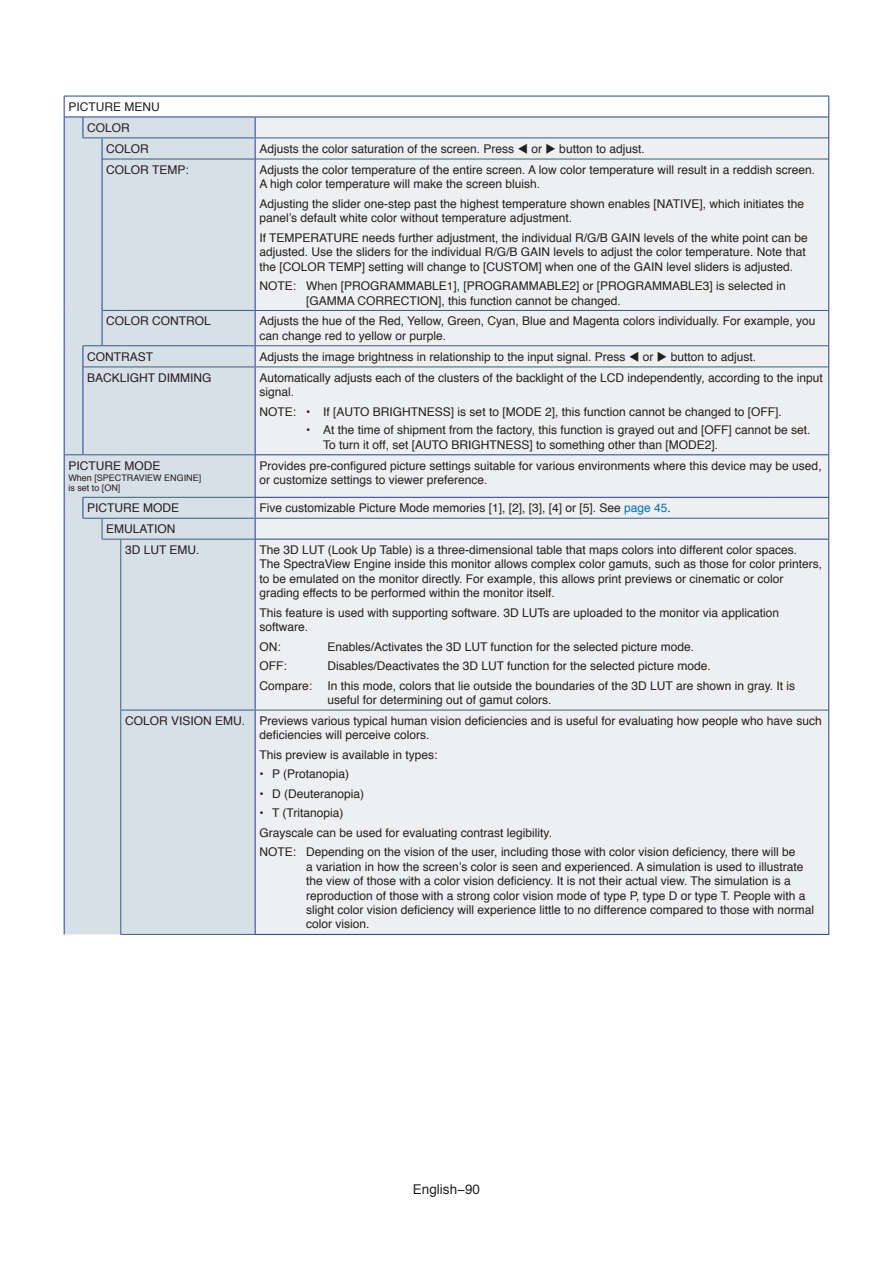
<style>
.page{position:relative;width:893px;height:1263px;background:#fff}
.page>*{position:absolute;margin:0;border:0;box-sizing:border-box;transform-origin:0 0}
.t1{font:13.5px "Helvetica";color:#231f20}
.t2{font:12px/14.4px "Helvetica";color:#231f20}
.t3{font:9px/10.8px "Helvetica";color:#231f20}
.s1{color:#0072bc}
</style>
<div class="page">
<div style="left:65px;top:118px;width:190px;height:816px;background:#d7dfe7"></div>
<div style="left:256px;top:118px;width:572px;height:816px;background:#edeff1"></div>
<hr style="left:121px;top:96px;width:134px;height:1px;background:#253f8e">
<hr style="left:255px;top:96px;width:520px;height:1px;background:#253f8e">
<hr style="left:775px;top:96px;width:54px;height:1px;background:#253f8e">
<hr style="left:121px;top:117px;width:134px;height:1px;background:#253f8e">
<hr style="left:255px;top:117px;width:520px;height:1px;background:#253f8e">
<hr style="left:775px;top:117px;width:54px;height:1px;background:#253f8e">
<svg style="left:828px;top:96px;width:1px;height:63px"></svg>
<hr style="left:828px;top:159px;width:1px;height:151px;background:#253f8e">
<hr style="left:828px;top:310px;width:1px;height:36px;background:#253f8e">
<svg style="left:828px;top:346px;width:1px;height:21px"></svg>
<hr style="left:828px;top:367px;width:1px;height:87px;background:#253f8e">
<hr style="left:255px;top:455px;width:1px;height:42px;background:#253f8e">
<hr style="left:828px;top:455px;width:1px;height:42px;background:#253f8e">
<hr style="left:255px;top:497px;width:520px;height:1px;background:#253f8e">
<hr style="left:775px;top:497px;width:54px;height:1px;background:#253f8e">
<svg style="left:828px;top:498px;width:1px;height:41px"></svg>
<hr style="left:255px;top:539px;width:520px;height:1px;background:#253f8e">
<hr style="left:775px;top:539px;width:54px;height:1px;background:#253f8e">
<hr style="left:828px;top:539px;width:1px;height:171px;background:#253f8e">
<hr style="left:828px;top:710px;width:1px;height:224px;background:#253f8e">
<hr style="left:255px;top:934px;width:520px;height:1px;background:#253f8e">
<hr style="left:775px;top:934px;width:54px;height:1px;background:#253f8e">
<hr style="left:64px;top:159px;width:1px;height:151px;background:#253f8e">
<hr style="left:64px;top:310px;width:1px;height:36px;background:#253f8e">
<svg style="left:64px;top:346px;width:1px;height:21px"></svg>
<svg style="left:255px;top:346px;width:1px;height:21px"></svg>
<hr style="left:64px;top:367px;width:1px;height:88px;background:#253f8e">
<hr style="left:83px;top:367px;width:1px;height:87px;background:#253f8e">
<hr style="left:255px;top:367px;width:1px;height:87px;background:#253f8e">
<hr style="left:64px;top:455px;width:1px;height:42px;background:#253f8e">
<svg style="left:255px;top:498px;width:1px;height:41px"></svg>
<svg style="left:64px;top:497px;width:1px;height:42px"></svg>
<hr style="left:64px;top:539px;width:1px;height:171px;background:#253f8e">
<hr style="left:255px;top:539px;width:1px;height:171px;background:#253f8e">
<hr style="left:64px;top:710px;width:1px;height:224px;background:#253f8e">
<hr style="left:255px;top:710px;width:1px;height:224px;background:#253f8e">
<hr style="left:121px;top:137px;width:134px;height:1px;background:#3d5d87">
<hr style="left:255px;top:137px;width:520px;height:1px;background:#3d5d87">
<hr style="left:775px;top:137px;width:53px;height:1px;background:#3d5d87">
<hr style="left:121px;top:159px;width:134px;height:1px;background:#3d5d87">
<hr style="left:255px;top:159px;width:520px;height:1px;background:#3d5d87">
<hr style="left:775px;top:159px;width:53px;height:1px;background:#3d5d87">
<svg style="left:103px;top:310px;width:18px;height:1px"></svg>
<hr style="left:121px;top:310px;width:134px;height:1px;background:#3d5d87">
<hr style="left:255px;top:310px;width:520px;height:1px;background:#3d5d87">
<hr style="left:775px;top:310px;width:53px;height:1px;background:#3d5d87">
<hr style="left:121px;top:345px;width:134px;height:1px;background:#3d5d87">
<hr style="left:121px;top:367px;width:134px;height:1px;background:#3d5d87">
<hr style="left:255px;top:367px;width:520px;height:1px;background:#3d5d87">
<hr style="left:775px;top:367px;width:53px;height:1px;background:#3d5d87">
<hr style="left:255px;top:518px;width:520px;height:1px;background:#3d5d87">
<hr style="left:775px;top:518px;width:53px;height:1px;background:#3d5d87">
<hr style="left:121px;top:539px;width:134px;height:1px;background:#3d5d87">
<hr style="left:120px;top:710px;width:135px;height:1px;background:#3d5d87">
<hr style="left:255px;top:710px;width:520px;height:1px;background:#3d5d87">
<hr style="left:775px;top:710px;width:53px;height:1px;background:#3d5d87">
<svg style="left:255px;top:117px;width:1px;height:42px"></svg>
<hr style="left:255px;top:159px;width:1px;height:151px;background:#253f8e">
<hr style="left:255px;top:310px;width:1px;height:35px;background:#253f8e">
<hr style="left:255px;top:345px;width:520px;height:1px;background:#3d5d87">
<hr style="left:775px;top:345px;width:53px;height:1px;background:#3d5d87">
<svg style="left:64px;top:96px;width:57px;height:64px"></svg>
<hr style="left:102px;top:159px;width:1px;height:151px;background:#253f8e">
<hr style="left:102px;top:310px;width:1px;height:35px;background:#253f8e">
<svg style="left:65px;top:454px;width:56px;height:1px"></svg>
<hr style="left:121px;top:454px;width:134px;height:1px;background:#3d5d87">
<hr style="left:255px;top:454px;width:520px;height:1px;background:#253f8e">
<hr style="left:775px;top:454px;width:54px;height:1px;background:#253f8e">
<hr style="left:121px;top:497px;width:134px;height:1px;background:#3d5d87">
<hr style="left:121px;top:518px;width:134px;height:1px;background:#3d5d87">
<hr style="left:120px;top:934px;width:135px;height:1px;background:#3d5d87">
<svg style="left:83px;top:497px;width:38px;height:43px;background:#cbd5e0"></svg>
<hr style="left:120px;top:539px;width:1px;height:171px;background:#3d5d87">
<hr style="left:120px;top:710px;width:1px;height:224px;background:#3d5d87">
<svg style="left:83px;top:345px;width:38px;height:23px"></svg>
<p class="t2" style="left:87px;top:97px;width:74px;line-height:20.9px;text-indent:-19px">PICTURE MENU<br>COLOR</p>
<p class="t2" style="left:106px;top:142px;width:44px">COLOR</p>
<p class="t2" style="left:259px;top:142px;width:387px">Adjusts the color saturation of the screen. Press ▼ or ◆ button to adjust.</p>
<p class="t2" style="left:106px;top:163px;width:84px">COLOR TEMP:</p>
<p class="t2" style="left:259px;top:163px;width:557px">Adjusts the color temperature of the entire screen. A low color temperature will result in a reddish screen.<br>A high color temperature will make the screen bluish.</p>
<p class="t2" style="left:259px;top:197px;width:546px">Adjusting the slider one-step past the highest temperature shown enables [NATIVE], which initiates the panel’s default white color without temperature adjustment.</p>
<p class="t2" style="left:259px;top:231px;width:550px">If TEMPERATURE needs further adjustment, the individual R/G/B GAIN levels of the white point can be adjusted. Use the sliders for the individual R/G/B GAIN levels to adjust the color temperature. Note that the [COLOR TEMP] setting will change to [CUSTOM] when one of the GAIN level sliders is adjusted.</p>
<p class="t2" style="left:306px;top:279px;width:481px;text-indent:-47px">NOTE: When [PROGRAMMABLE1], [PROGRAMMABLE2] or [PROGRAMMABLE3] is selected in [GAMMA CORRECTION], this function cannot be changed.</p>
<p class="t2" style="left:106px;top:314px;width:106px">COLOR CONTROL</p>
<p class="t2" style="left:259px;top:314px;width:558px">Adjusts the hue of the Red, Yellow, Green, Cyan, Blue and Magenta colors individually. For example, you can change red to yellow or purple.</p>
<p class="t2" style="left:87px;top:350px;width:67px">CONTRAST</p>
<p class="t2" style="left:259px;top:350px;width:498px">Adjusts the image brightness in relationship to the input signal. Press ▼ or ◆ button to adjust.</p>
<p class="t2" style="left:87px;top:371px;width:126px">BACKLIGHT DIMMING</p>
<p class="t2" style="left:259px;top:371px;width:565px">Automatically adjusts each of the clusters of the backlight of the LCD independently, according to the input signal.</p>
<p class="t2" style="left:259px;top:405px;width:524px">NOTE: • If [AUTO BRIGHTNESS] is set to [MODE 2], this function cannot be changed to [OFF].</p>
<p class="t2" style="left:323px;top:423px;width:489px;text-indent:-17px">• At the time of shipment from the factory, this function is grayed out and [OFF] cannot be set.<br>To turn it off, set [AUTO BRIGHTNESS] to something other than [MODE2].</p>
<p class="t2" style="left:68px;top:459px;width:94px">PICTURE MODE</p>
<p class="t3" style="left:68px;top:472px;width:134px">When [SPECTRAVIEW ENGINE] is set to [ON]</p>
<p class="t2" style="left:259px;top:459px;width:564px">Provides pre-configured picture settings suitable for various environments where this device may be used, or customize settings to viewer preference.</p>
<p class="t2" style="left:87px;top:501px;width:94px">PICTURE MODE</p>
<p class="t2" style="left:259px;top:501px;width:413px">Five customizable Picture Mode memories [1], [2], [3], [4] or [5]. See <span class="s1">page 45</span>.</p>
<p class="t2" style="left:125px;top:519px;width:76px;line-height:20.9px;text-indent:-19px">EMULATION<br>3D LUT EMU.</p>
<p class="t2" style="left:259px;top:543px;width:564px">The 3D LUT (Look Up Table) is a three-dimensional table that maps colors into different color spaces.<br>The SpectraView Engine inside this monitor allows complex color gamuts, such as those for color printers, to be emulated on the monitor directly. For example, this allows print previews or cinematic or color grading effects to be performed within the monitor itself.</p>
<p class="t2" style="left:259px;top:606px;width:521px">This feature is used with supporting software. 3D LUTs are uploaded to the monitor via application software.</p>
<p class="t2" style="left:259px;top:640px;width:23px">ON:</p>
<p class="t2" style="left:327px;top:640px;width:368px">Enables/Activates the 3D LUT function for the selected picture mode.</p>
<p class="t2" style="left:259px;top:659px;width:29px">OFF:</p>
<p class="t2" style="left:327px;top:659px;width:385px">Disables/Deactivates the 3D LUT function for the selected picture mode.</p>
<p class="t2" style="left:259px;top:679px;width:54px">Compare:</p>
<p class="t2" style="left:327px;top:679px;width:469px">In this mode, colors that lie outside the boundaries of the 3D LUT are shown in gray. It is useful for determining out of gamut colors.</p>
<p class="t2" style="left:259px;top:714px;width:564px;text-indent:-134px">COLOR VISION EMU. Previews various typical human vision deficiencies and is useful for evaluating how people who have such deficiencies will perceive colors.</p>
<p class="t2" style="left:259px;top:748px;width:180px">This preview is available in types:</p>
<p class="t2" style="left:259px;top:767px;width:91px">• P (Protanopia)</p>
<p class="t2" style="left:259px;top:787px;width:106px">• D (Deuteranopia)</p>
<p class="t2" style="left:259px;top:804px;width:538px;line-height:19.5px">• T (Tritanopia)<br>Grayscale can be used for evaluating contrast legibility.<br>NOTE: Depending on the vision of the user, including those with color vision deficiency, there will be</p>
<p class="t2" style="left:306px;top:860px;width:510px">a variation in how the screen’s color is seen and experienced. A simulation is used to illustrate the view of those with a color vision deficiency. It is not their actual view. The simulation is a reproduction of those with a strong color vision mode of type P, type D or type T. People with a slight color vision deficiency will experience little to no difference compared to those with normal color vision.</p>
<p class="t1" style="left:413px;top:1179px;width:69px">English−90</p>
</div>
